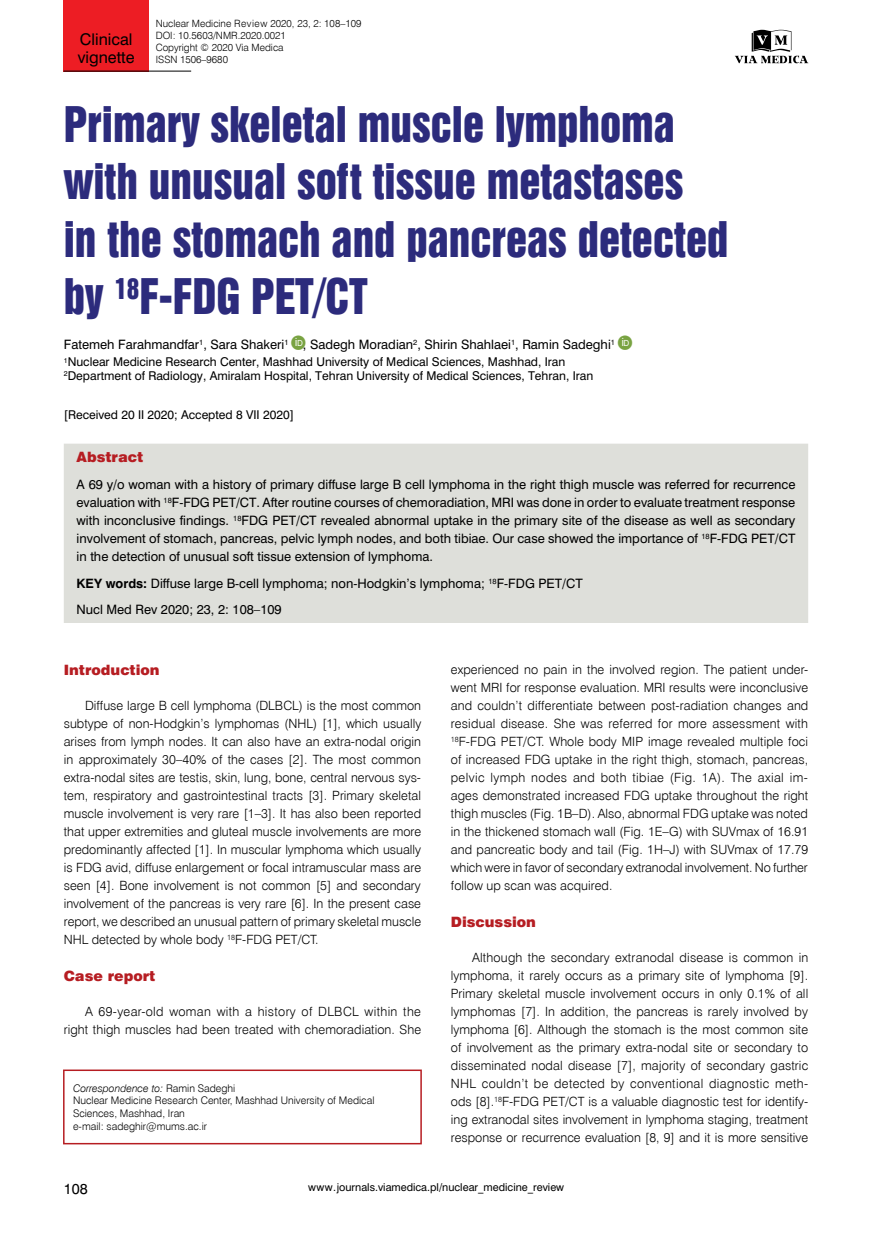
<style>
.page{position:relative;width:872px;height:1234px;background:#fff}
.page>*{position:absolute;margin:0;border:0;box-sizing:border-box;transform-origin:0 0}
.t1{font:45px/57px "Swis 921 EU";color:#2c2b7c;scale:.96 1}
.t2{font:33px "Franklin Gothic";color:#79a342}
.t3{font:15px/18px "Swis 721 PL";color:#000}
.t4{font:14.25px "Swis 721 Blk EU";color:#b61d22}
.t5{font:13.5px "Swis 721 PL";color:#000}
.t6{font:12.75px/18px "Swis 721 Lt EU";color:#000;text-align:justify}
.t7{font:12px/18px "Swis 721 PL";color:#000;text-align:justify}
.t8{font:11.25px/13.5px "Swis 721 PL";color:#000}
.t9{font:10.5px/12.6px "Swis 721 Lt EU";color:#000}
.t10{font:10.05px/12px "Swis 721 Lt EU";color:#000}
.t11{font:10.05px "Swis 721 PL";color:#000}
.s1{font-family:"Franklin Gothic";font-size:33px;color:#79a342}
.s2{font-weight:700}
.s3{font-style:italic}
</style>
<div class="page">
<div style="left:64px;top:0;width:85px;height:71px;background:#ed1d24"></div>
<hr style="left:64px;top:71px;width:127px;height:1px;background:#000">
<svg style="left:735px;top:30px;width:73px;height:34px"></svg>
<div style="left:63px;top:1069px;width:359px;height:75px;border:2px solid #b61d22"></div>
<div style="left:64px;top:443px;width:744px;height:180px;background:#dedfda"></div>
<p class="t3" style="left:78px;top:30px;width:58px">Clinical vignette</p>
<p class="t10" style="left:156px;top:18px;width:207px">Nuclear Medicine Review 2020, 23, 2: 108–109<br>DOI: 10.5603/NMR.2020.0021<br>Copyright © 2020 Via Medica<br>ISSN 1506–9680</p>
<h1 class="t1" style="left:64px;top:96px;width:694px">Primary skeletal muscle lymphoma with unusual soft tissue metastases<br>in the stomach and pancreas detected by <sup>18</sup>F-FDG PET/CT</h1>
<p class="t7" style="left:64px;top:335px;width:553px">Fatemeh Farahmandfar<sup>1</sup>, Sara Shakeri<sup>1</sup><span class="s1">●</span><sup>i</sup><sup>D</sup>, Sadegh Moradian<sup>2</sup>, Shirin Shahlaei<sup>1</sup>, Ramin Sadeghi<sup>1</sup></p>
<h2 class="t2" style="left:615px;top:320px;width:21px">●<sup>i</sup> <sup>D</sup></h2>
<p class="t8" style="left:64px;top:355px;width:531px"><sup>1</sup>Nuclear Medicine Research Center, Mashhad University of Medical Sciences, Mashhad, Iran<br><sup>2</sup>Department of Radiology, Amiralam Hospital, Tehran University of Medical Sciences, Tehran, Iran</p>
<p class="t8" style="left:64px;top:407px;width:232px">[Received 20 II 2020; Accepted 8 VII 2020]</p>
<p class="t4" style="left:77px;top:448px;width:68px">Abstract</p>
<p class="t7" style="left:77px;top:475px;width:720px">A 69 y/o woman with a history of primary diffuse large B cell lymphoma in the right thigh muscle was referred for recurrence evaluation with <sup>18</sup>F-FDG PET/CT. After routine courses of chemoradiation, MRI was done in order to evaluate treatment response with inconclusive findings. <sup>18</sup>FDG PET/CT revealed abnormal uptake in the primary site of the disease as well as secondary involvement of stomach, pancreas, pelvic lymph nodes, and both tibiae. Our case showed the importance of <sup>18</sup>F-FDG PET/CT in the detection of unusual soft tissue extension of lymphoma.</p>
<p class="t7" style="left:77px;top:574px;width:507px"><span class="s2">KEY words:</span> Diffuse large B-cell lymphoma; non-Hodgkin’s lymphoma; <sup>18</sup>F-FDG PET/CT</p>
<p class="t7" style="left:77px;top:600px;width:207px">Nucl Med Rev 2020; 23, 2: 108–109</p>
<p class="t4" style="left:64px;top:660px;width:97px">Introduction</p>
<p class="t6" style="left:64px;top:696px;width:359px;text-indent:21px">Diffuse large B cell lymphoma (DLBCL) is the most common subtype of non-Hodgkin’s lymphomas (NHL) [1], which usually arises from lymph nodes. It can also have an extra-nodal origin in approximately 30–40% of the cases [2]. The most common extra-nodal sites are testis, skin, lung, bone, central nervous sys&shy;tem, respiratory and gastrointestinal tracts [3]. Primary skeletal muscle involvement is very rare [1–3]. It has also been reported that upper extremities and gluteal muscle involvements are more predominantly affected [1]. In muscular lymphoma which usually is FDG avid, diffuse enlargement or focal intramuscular mass are seen [4]. Bone involvement is not common [5] and secondary involvement of the pancreas is very rare [6]. In the present case report, we described an unusual pattern of primary skeletal muscle NHL detected by whole body <sup>18</sup>F-FDG PET/CT.</p>
<p class="t4" style="left:64px;top:966px;width:93px">Case report</p>
<p class="t6" style="left:64px;top:1002px;width:359px;text-align:right">A 69-year-old woman with a history of DLBCL within the right thigh muscles had been treated with chemoradiation. She</p>
<p class="t9" style="left:73px;top:1081px;width:303px"><span class="s3">Correspondence to:</span> Ramin Sadeghi<br>Nuclear Medicine Research Center, Mashhad University of Medical Sciences, Mashhad, Iran<br>e-mail: sadeghir@mums.ac.ir</p>
<p class="t6" style="left:451px;top:660px;width:359px">experienced no pain in the involved region. The patient under&shy;went MRI for response evaluation. MRI results were inconclusive and couldn’t differentiate between post-radiation changes and residual disease. She was referred for more assessment with <sup>18</sup>F-FDG PET/CT. Whole body MIP image revealed multiple foci of increased FDG uptake in the right thigh, stomach, pancreas, pelvic lymph nodes and both tibiae (Fig. 1A). The axial im&shy;ages demonstrated increased FDG uptake throughout the right thigh muscles (Fig. 1B–D). Also, abnormal FDG uptake was noted in the thickened stomach wall (Fig. 1E–G) with SUVmax of 16.91 and pancreatic body and tail (Fig. 1H–J) with SUVmax of 17.79 which were in favor of secondary extranodal involvement. No further follow up scan was acquired.</p>
<p class="t4" style="left:451px;top:912px;width:87px">Discussion</p>
<p class="t6" style="left:451px;top:948px;width:359px;text-indent:21px">Although the secondary extranodal disease is common in lymphoma, it rarely occurs as a primary site of lymphoma [9].<br>Primary skeletal muscle involvement occurs in only 0.1% of all lymphomas [7]. In addition, the pancreas is rarely involved by lymphoma [6]. Although the stomach is the most common site of involvement as the primary extra-nodal site or secondary to disseminated nodal disease [7], majority of secondary gastric NHL couldn’t be detected by conventional diagnostic meth&shy;ods [8].<sup>18</sup>F-FDG PET/CT is a valuable diagnostic test for identify&shy;ing extranodal sites involvement in lymphoma staging, treatment response or recurrence evaluation [8, 9] and it is more sensitive</p>
<p class="t5" style="left:64px;top:1179px;width:25px">108</p>
<p class="t11" style="left:308px;top:1180px;width:258px">www.journals.viamedica.pl/nuclear_medicine_review</p>
</div>
